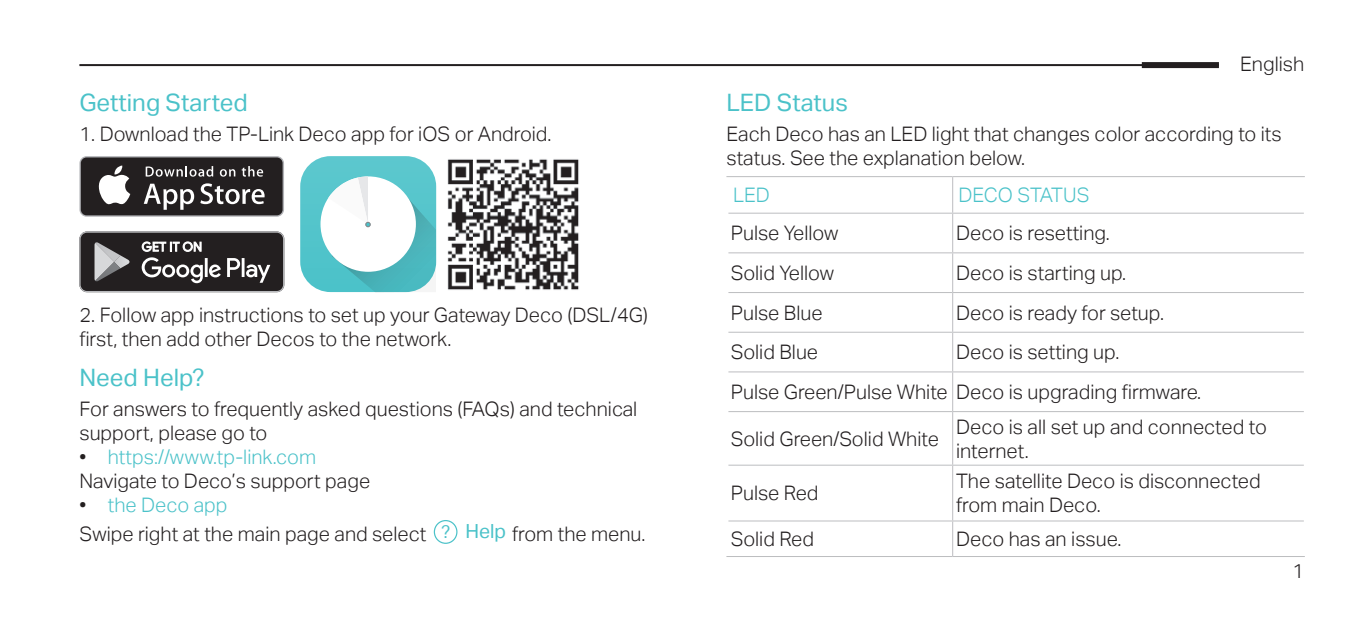
<style>
.page{position:relative;width:1361px;height:635px;background:#fff}
.page>*{position:absolute;margin:0;border:0;box-sizing:border-box;transform-origin:0 0}
.t1{font:24px "TP Link Aktiv Regular";color:#4bc2c9}
.t2{font:20px/24px "TP Link Aktiv Light";color:#231f20}
.t3{font:20px "TP Link Aktiv Light";letter-spacing:-.005em;color:#4bc2c9}
.s1{color:#4bc2c9}
.s2{font-family:"TP Link Aktiv Regular";font-size:17.6px;color:#4bc2c9}
.s3{font-family:"TP Link Aktiv Regular";font-size:19.6px;color:#4bc2c9}
</style>
<div class="page">
<svg style="left:79px;top:156px;width:205px;height:61px"></svg>
<div style="left:81px;top:157px;width:202px;height:58px;background:#231f20;border-radius:6px"></div>
<svg style="left:98px;top:166px;width:32px;height:38px"></svg>
<svg style="left:144px;top:184px;width:50px;height:26px"></svg>
<svg style="left:200px;top:183px;width:65px;height:21px"></svg>
<svg style="left:146px;top:166px;width:67px;height:11px"></svg>
<svg style="left:220px;top:169px;width:15px;height:8px"></svg>
<svg style="left:242px;top:166px;width:21px;height:11px"></svg>
<svg style="left:79px;top:231px;width:205px;height:61px;background:#4b4849"></svg>
<svg style="left:300px;top:156px;width:136px;height:136px"></svg>
<img style="left:447px;top:159px;width:132px;height:131px">
<div style="left:434px;top:520px;width:23px;height:24px;border:1px solid #4bc2c9;border-radius:50%"></div>
<hr style="left:79px;top:64px;width:1140px;height:2px;background:#231f20">
<div style="left:1142px;top:62px;width:77px;height:6px;background:#231f20"></div>
<hr style="left:952px;top:176px;width:353px;height:1px;background:#bcbdc0">
<hr style="left:952px;top:212px;width:352px;height:2px;background:#bcbdc0">
<hr style="left:952px;top:252px;width:352px;height:2px;background:#bcbdc0">
<hr style="left:952px;top:292px;width:352px;height:1px;background:#bcbdc0">
<hr style="left:952px;top:332px;width:352px;height:1px;background:#bcbdc0">
<hr style="left:952px;top:371px;width:352px;height:2px;background:#bcbdc0">
<hr style="left:952px;top:411px;width:352px;height:1px;background:#bcbdc0">
<hr style="left:952px;top:464px;width:352px;height:2px;background:#bcbdc0">
<hr style="left:952px;top:520px;width:352px;height:2px;background:#bcbdc0">
<hr style="left:952px;top:556px;width:353px;height:1px;background:#bcbdc0">
<hr style="left:726px;top:176px;width:226px;height:1px;background:#bcbdc0">
<hr style="left:952px;top:177px;width:1px;height:36px;background:#bcbdc0">
<hr style="left:728px;top:212px;width:224px;height:2px;background:#bcbdc0">
<hr style="left:952px;top:214px;width:1px;height:38px;background:#bcbdc0">
<hr style="left:728px;top:252px;width:224px;height:2px;background:#bcbdc0">
<hr style="left:952px;top:253px;width:1px;height:39px;background:#bcbdc0">
<hr style="left:728px;top:292px;width:224px;height:1px;background:#bcbdc0">
<hr style="left:952px;top:293px;width:1px;height:39px;background:#bcbdc0">
<hr style="left:728px;top:332px;width:224px;height:1px;background:#bcbdc0">
<hr style="left:952px;top:333px;width:1px;height:38px;background:#bcbdc0">
<hr style="left:728px;top:371px;width:224px;height:2px;background:#bcbdc0">
<hr style="left:952px;top:372px;width:1px;height:39px;background:#bcbdc0">
<hr style="left:728px;top:411px;width:224px;height:1px;background:#bcbdc0">
<hr style="left:952px;top:412px;width:1px;height:53px;background:#bcbdc0">
<hr style="left:728px;top:464px;width:224px;height:2px;background:#bcbdc0">
<hr style="left:952px;top:466px;width:1px;height:54px;background:#bcbdc0">
<hr style="left:728px;top:520px;width:224px;height:2px;background:#bcbdc0">
<hr style="left:952px;top:521px;width:1px;height:35px;background:#bcbdc0">
<hr style="left:726px;top:556px;width:226px;height:1px;background:#bcbdc0">
<p class="t1" style="left:79px;top:89px;width:170px">Getting Started</p>
<p class="t2" style="left:79px;top:122px;width:474px">1. Download the TP-Link Deco app for iOS or Android.</p>
<p class="t2" style="left:79px;top:303px;width:570px">2. Follow app instructions to set up your Gateway Deco (DSL/4G) first, then add other Decos to the network.</p>
<p class="t1" style="left:79px;top:364px;width:127px">Need Help?</p>
<p class="t2" style="left:79px;top:397px;width:559px">For answers to frequently asked questions (FAQs) and technical support, please go to</p>
<p class="t2" style="left:79px;top:445px;width:292px">• <span class="s1">https://www.tp-link.com<br></span>Navigate to Deco’s support page</p>
<p class="t2" style="left:79px;top:490px;width:568px;line-height:28.8px">• <span class="s1">the Deco app<br></span>Swipe right at the main page and select <span class="s2">?</span> <span class="s3">Help</span> from the menu.</p>
<p class="t2" style="left:1240px;top:52px;width:66px">English</p>
<p class="t1" style="left:726px;top:89px;width:123px">LED Status</p>
<p class="t2" style="left:726px;top:122px;width:557px">Each Deco has an LED light that changes color according to its status. See the explanation below.</p>
<p class="t3" style="left:733px;top:183px;width:38px">LED</p>
<p class="t3" style="left:958px;top:183px;width:133px">DECO STATUS</p>
<p class="t2" style="left:731px;top:221px;width:109px">Pulse Yellow</p>
<p class="t2" style="left:956px;top:221px;width:155px">Deco is resetting.</p>
<p class="t2" style="left:731px;top:261px;width:105px">Solid Yellow</p>
<p class="t2" style="left:956px;top:261px;width:172px">Deco is starting up.</p>
<p class="t2" style="left:731px;top:301px;width:93px">Pulse Blue</p>
<p class="t2" style="left:956px;top:301px;width:210px">Deco is ready for setup.</p>
<p class="t2" style="left:731px;top:340px;width:89px">Solid Blue</p>
<p class="t2" style="left:731px;top:332px;width:472px;line-height:39.6px;text-indent:225px">Deco is setting up.<br>Pulse Green/Pulse White Deco is upgrading firmware.</p>
<p class="t2" style="left:731px;top:427px;width:210px">Solid Green/Solid White</p>
<p class="t2" style="left:956px;top:415px;width:312px">Deco is all set up and connected to internet.</p>
<p class="t2" style="left:731px;top:481px;width:89px">Pulse Red</p>
<p class="t2" style="left:956px;top:469px;width:306px">The satellite Deco is disconnected from main Deco.</p>
<p class="t2" style="left:731px;top:527px;width:85px">Solid Red</p>
<p class="t2" style="left:956px;top:527px;width:167px">Deco has an issue.</p>
<p class="t2" style="left:1292px;top:559px;width:13px">1</p>
</div>
